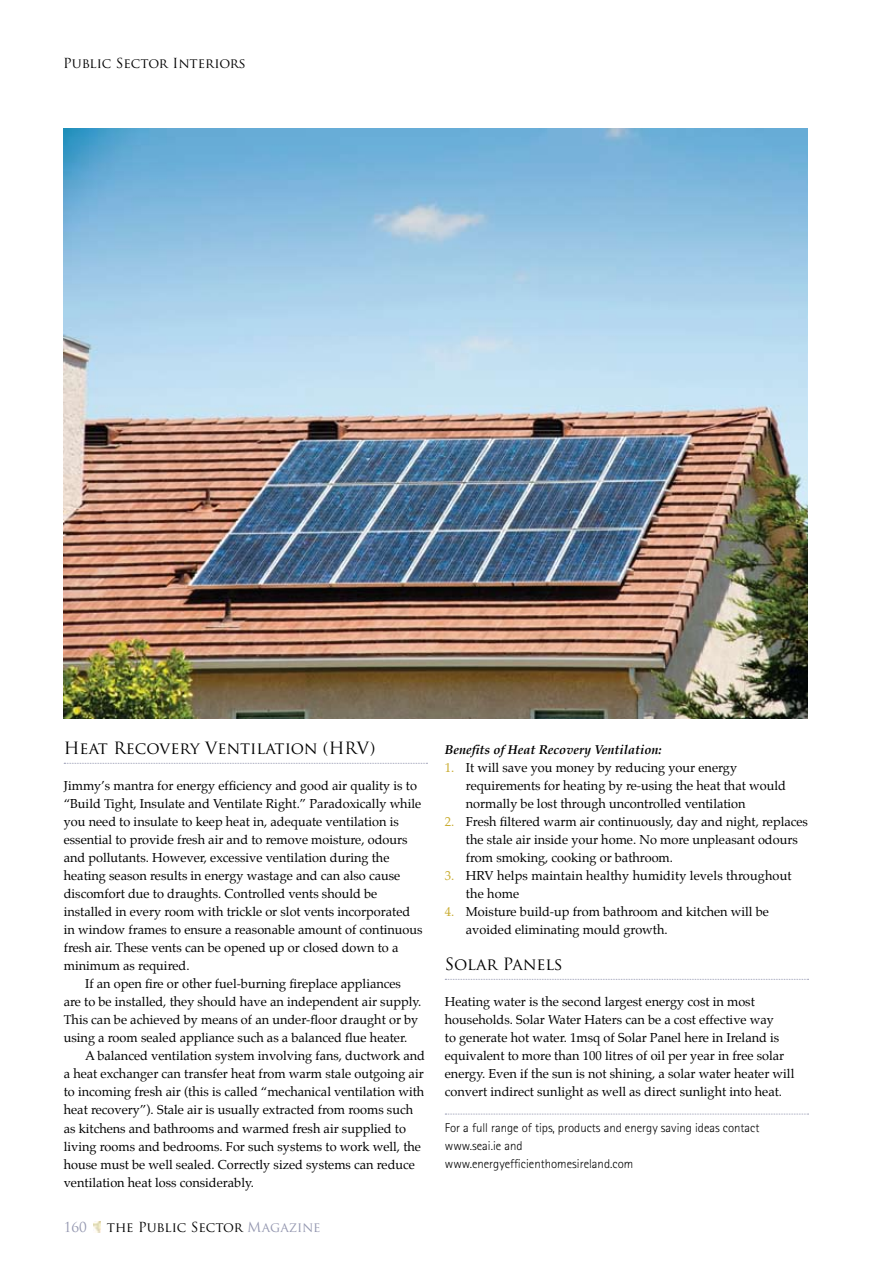
<style>
.page{position:relative;width:893px;height:1263px;background:#fff}
.page>*{position:absolute;margin:0;border:0;box-sizing:border-box;transform-origin:0 0}
.t1{font:16.5px "Trajan Pro";color:#000}
.t2{font:13.5px "Trajan Pro";color:#000}
.t3{font:13.5px "Trajan Pro";color:#9497b0}
.t4{font:12.75px/18px "Palatino";color:#000}
.t5{font:300 12.75px/18px "Rotis Sans Serif";color:#000}
.t6{font:italic 700 12.75px "Palatino";color:#000}
.s1{color:#9497b0}
.s2{color:#c9ac30}
</style>
<div class="page">
<svg style="left:93px;top:1221px;width:8px;height:11px"></svg>
<svg style="left:64px;top:763px;width:363px;height:1px"></svg>
<svg style="left:445px;top:979px;width:363px;height:1px"></svg>
<svg style="left:445px;top:1114px;width:363px;height:1px"></svg>
<img style="left:64px;top:129px;width:744px;height:589px">
<p class="t2" style="left:63px;top:55px;width:184px">Public Sector Interiors</p>
<p class="t1" style="left:64px;top:738px;width:313px">Heat Recovery Ventilation (HRV)</p>
<p class="t4" style="left:64px;top:777px;width:355px">Jimmy’s mantra for energy efficiency and good air quality is to</p>
<p class="t4" style="left:64px;top:795px;width:359px">“Build Tight, Insulate and Ventilate Right.” Paradoxically while</p>
<p class="t4" style="left:64px;top:813px;width:336px">you need to insulate to keep heat in, adequate ventilation is</p>
<p class="t4" style="left:64px;top:831px;width:345px">essential to provide fresh air and to remove moisture, odours</p>
<p class="t4" style="left:64px;top:849px;width:327px">and pollutants. However, excessive ventilation during the</p>
<p class="t4" style="left:64px;top:867px;width:338px">heating season results in energy wastage and can also cause</p>
<p class="t4" style="left:64px;top:885px;width:315px">discomfort due to draughts. Controlled vents should be</p>
<p class="t4" style="left:64px;top:903px;width:348px">installed in every room with trickle or slot vents incorporated</p>
<p class="t4" style="left:64px;top:921px;width:360px">in window frames to ensure a reasonable amount of continuous</p>
<p class="t4" style="left:64px;top:939px;width:336px">fresh air. These vents can be opened up or closed down to a</p>
<p class="t4" style="left:64px;top:957px;width:127px">minimum as required.</p>
<p class="t4" style="left:85px;top:975px;width:317px">If an open fire or other fuel-burning fireplace appliances</p>
<p class="t4" style="left:64px;top:993px;width:359px">are to be installed, they should have an independent air supply.</p>
<p class="t4" style="left:64px;top:1011px;width:356px">This can be achieved by means of an under-floor draught or by</p>
<p class="t4" style="left:64px;top:1029px;width:345px">using a room sealed appliance such as a balanced flue heater.</p>
<p class="t4" style="left:85px;top:1047px;width:342px">A balanced ventilation system involving fans, ductwork and</p>
<p class="t4" style="left:64px;top:1065px;width:361px">a heat exchanger can transfer heat from warm stale outgoing air</p>
<p class="t4" style="left:64px;top:1083px;width:362px">to incoming fresh air (this is called “mechanical ventilation with</p>
<p class="t4" style="left:64px;top:1101px;width:351px">heat recovery”). Stale air is usually extracted from rooms such</p>
<p class="t4" style="left:64px;top:1119px;width:344px">as kitchens and bathrooms and warmed fresh air supplied to</p>
<p class="t4" style="left:64px;top:1137px;width:359px">living rooms and bedrooms. For such systems to work well, the</p>
<p class="t4" style="left:64px;top:1155px;width:353px">house must be well sealed. Correctly sized systems can reduce</p>
<p class="t4" style="left:64px;top:1173px;width:192px">ventilation heat loss considerably.</p>
<p class="t3" style="left:64px;top:1219px;width:25px">160</p>
<p class="t2" style="left:107px;top:1219px;width:215px">the Public Sector <span class="s1">Magazine</span></p>
<p class="t6" style="left:445px;top:740px;width:218px">Benefits of Heat Recovery Ventilation:</p>
<p class="t4" style="left:466px;top:759px;width:322px;text-indent:-21px"><span class="s2">1.</span> It will save you money by reducing your energy requirements for heating by re-using the heat that would normally be lost through uncontrolled ventilation</p>
<p class="t4" style="left:466px;top:813px;width:344px;text-indent:-21px"><span class="s2">2.</span> Fresh filtered warm air continuously, day and night, replaces the stale air inside your home. No more unpleasant odours from smoking, cooking or bathroom.</p>
<p class="t4" style="left:466px;top:867px;width:327px;text-indent:-21px"><span class="s2">3.</span> HRV helps maintain healthy humidity levels throughout the home</p>
<p class="t4" style="left:466px;top:903px;width:305px;text-indent:-21px"><span class="s2">4.</span> Moisture build-up from bathroom and kitchen will be avoided eliminating mould growth.</p>
<p class="t1" style="left:445px;top:954px;width:120px">Solar Panels</p>
<p class="t4" style="left:445px;top:993px;width:351px">Heating water is the second largest energy cost in most households. Solar Water Haters can be a cost effective way<br>to generate hot water. 1msq of Solar Panel here in Ireland is equivalent to more than 100 litres of oil per year in free solar energy. Even if the sun is not shining, a solar water heater will convert indirect sunlight as well as direct sunlight into heat.</p>
<p class="t5" style="left:445px;top:1119px;width:316px">For a full range of tips, products and energy saving ideas contact www.seai.ie and<br>www.energyefficienthomesireland.com</p>
</div>
